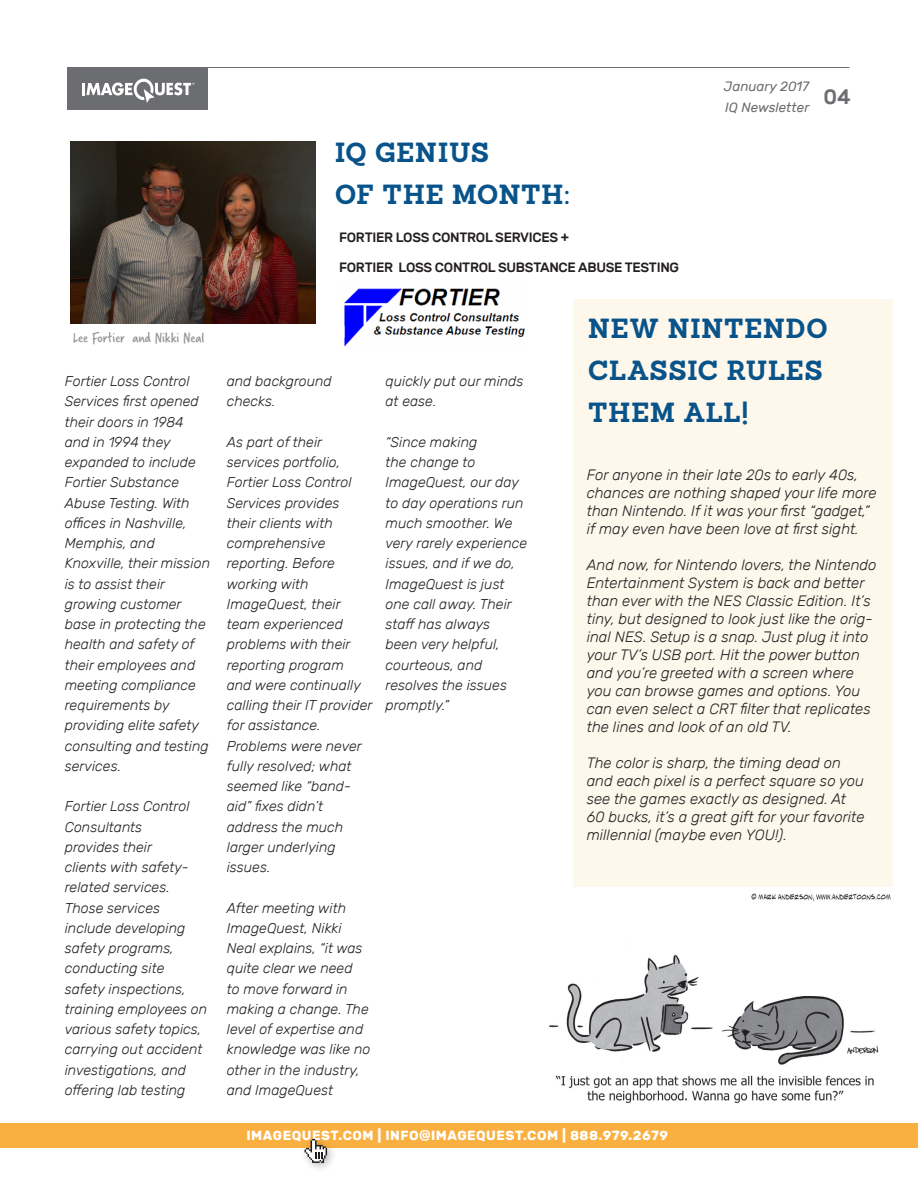
<style>
.page{position:relative;width:918px;height:1188px;background:#fff}
.page>*{position:absolute;margin:0;border:0;box-sizing:border-box;transform-origin:0 0}
.t1{font:700 27px/42px "Sanchez";letter-spacing:.035em;color:#07538a}
.t2{font:500 21px "Rubik";color:#6c6d70}
.t3{font:italic 300 15px/18px "Rubik";color:#231f20}
.t4{font:15px "Verveine";color:#939598}
.t5{font:italic 300 14.25px/20.2px "Rubik";color:#231f20}
.t6{font:500 13.5px "Rubik";letter-spacing:-.02em;color:#231f20}
.t7{font:italic 13.5px "Rubik";color:#6c6d70}
.t8{font:700 13.2px "Rubik";letter-spacing:.04em;color:#fff}
</style>
<div class="page">
<div style="left:574px;top:299px;width:319px;height:588px;background:#fef7ec"></div>
<div style="left:0;top:1124px;width:918px;height:24px;background:#fab040"></div>
<div style="left:299px;top:1134px;width:38px;height:39px;background:#231f20;opacity:.3"></div>
<svg style="left:305px;top:1139px;width:22px;height:24px"></svg>
<div style="left:68px;top:68px;width:140px;height:42px;background:#6c6d70"></div>
<svg style="left:82px;top:78px;width:113px;height:25px"></svg>
<hr style="left:68px;top:67px;width:781px;height:1px;background:#6c6d70">
<img style="left:344px;top:288px;width:181px;height:59px">
<img style="left:71px;top:142px;width:245px;height:181px">
<img style="left:549px;top:894px;width:342px;height:209px">
<p class="t1" style="left:335px;top:131px;width:156px">IQ GENIUS</p>
<p class="t1" style="left:335px;top:173px;width:236px">OF THE MONTH:</p>
<p class="t6" style="left:339px;top:229px;width:232px">FORTIER LOSS CONTROL SERVICES +</p>
<p class="t6" style="left:339px;top:259px;width:342px">FORTIER LOSS CONTROL SUBSTANCE ABUSE TESTING</p>
<p class="t7" style="left:724px;top:79px;width:87px">January 2017</p>
<p class="t7" style="left:725px;top:100px;width:86px">IQ Newsletter</p>
<p class="t2" style="left:823px;top:85px;width:29px">04</p>
<p class="t4" style="left:73px;top:327px;width:133px">Lee Fortier and Nikki Neal</p>
<p class="t5" style="left:65px;top:371px;width:147px">Fortier Loss Control<br>Services first opened their doors in 1984 and in 1994 they expanded to include<br>Fortier Substance<br>Abuse Testing. With offices in Nashville,<br>Memphis, and<br>Knoxville, their mission is to assist their growing customer base in protecting the health and safety of their employees and meeting compliance requirements by providing elite safety consulting and testing services.</p>
<p class="t5" style="left:65px;top:796px;width:144px">Fortier Loss Control<br>Consultants<br>provides their<br>clients with safety&shy;related services.<br>Those services include developing safety programs, conducting site safety inspections, training employees on various safety topics, carrying out accident investigations, and offering lab testing</p>
<p class="t5" style="left:227px;top:371px;width:107px">and background checks.</p>
<p class="t5" style="left:227px;top:432px;width:147px">As part of their services portfolio,<br>Fortier Loss Control<br>Services provides their clients with comprehensive reporting. Before working with<br>ImageQuest, their team experienced problems with their reporting program<br>and were continually calling their IT provider for assistance.<br>Problems were never fully resolved; what seemed like “band&shy;aid” fixes didn’t address the much larger underlying issues.</p>
<p class="t5" style="left:227px;top:898px;width:145px">After meeting with<br>ImageQuest, Nikki<br>Neal explains, “it was quite clear we need<br>to move forward in making a change. The level of expertise and knowledge was like no other in the industry, and ImageQuest</p>
<p class="t5" style="left:386px;top:371px;width:139px">quickly put our minds at ease.</p>
<p class="t5" style="left:386px;top:432px;width:143px">“Since making<br>the change to<br>ImageQuest, our day to day operations run much smoother. We very rarely experience issues, and if we do,<br>ImageQuest is just one call away. Their staff has always<br>been very helpful, courteous, and resolves the issues promptly.”</p>
<p class="t1" style="left:588px;top:307px;width:241px">NEW NINTENDO<br>CLASSIC RULES<br>THEM ALL!</p>
<p class="t3" style="left:587px;top:465px;width:292px">For anyone in their late 20s to early 40s, chances are nothing shaped your life more than Nintendo. If it was your first “gadget,” if may even have been love at first sight.</p>
<p class="t3" style="left:587px;top:555px;width:291px">And now, for Nintendo lovers, the Nintendo Entertainment System is back and better than ever with the NES Classic Edition. It’s tiny, but designed to look just like the orig&shy;inal NES. Setup is a snap. Just plug it into your TV’s USB port. Hit the power button and you’re greeted with a screen where you can browse games and options. You can even select a CRT filter that replicates the lines and look of an old TV.</p>
<p class="t3" style="left:587px;top:753px;width:279px">The color is sharp, the timing dead on and each pixel is a perfect square so you see the games exactly as designed. At 60 bucks, it’s a great gift for your favorite millennial (maybe even YOU!).</p>
<p class="t8" style="left:246px;top:1128px;width:423px">IMAGEQUEST.COM | INFO@IMAGEQUEST.COM | 888.979.2679</p>
</div>
